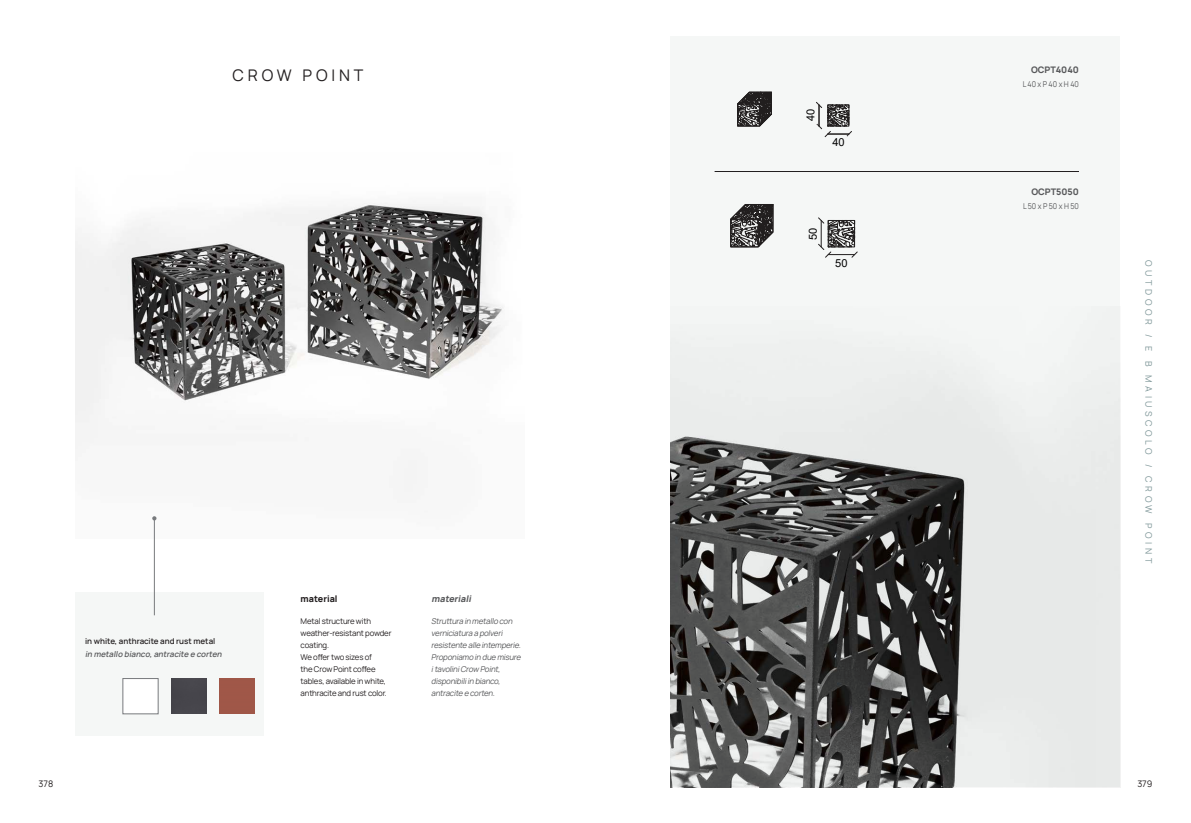
<style>
.page{position:relative;width:1191px;height:823px;background:#fff}
.page>*{position:absolute;margin:0;border:0;box-sizing:border-box;transform-origin:0 0}
.H3_nomi_prodotti___scheda_prodotto{font:16px "Manrope";letter-spacing:.24em;color:#231f20}
.t1{font:11.1px "Arial";color:#000}
.t2{font:9px "Manrope";letter-spacing:.4em;color:#80989a}
.t3{font:800 9px "Manrope";color:#57585a}
.t4{font:italic 800 9px "Manrope";color:#57585a}
.t5{font:800 9px "Manrope";color:#231f20}
.t6{font:9px "Manrope";color:#231f20}
.body{font:italic 8px/12px "Manrope";color:#57585a}
.t7{font:8px/12px "Manrope";letter-spacing:-.02em;color:#231f20}
.t8{font:italic 600 8px "Manrope";color:#57585a}
.t9{font:600 8px "Manrope";color:#231f20}
.t10{font:8px "Manrope";color:#57585a;scale:.9 1}
</style>
<div class="page">
<div style="left:75px;top:591px;width:188px;height:143px;background:#f5f7f6"></div>
<img style="left:219px;top:678px;width:35px;height:35px">
<img style="left:171px;top:678px;width:35px;height:35px">
<div style="left:123px;top:678px;width:35px;height:35px;background:#fff"></div>
<img style="left:75px;top:203px;width:428px;height:334px">
<hr style="left:154px;top:518px;width:1px;height:97px;background:#787a7d">
<svg style="left:152px;top:516px;width:4px;height:4px"></svg>
<div style="left:670px;top:36px;width:450px;height:750px;background:#f5f7f6"></div>
<img style="left:670px;top:378px;width:450px;height:408px">
<hr style="left:714px;top:171px;width:365px;height:1px;background:#231f20">
<svg style="left:737px;top:91px;width:115px;height:47px"></svg>
<svg style="left:730px;top:204px;width:128px;height:54px"></svg>
<p class="H3_nomi_prodotti___scheda_prodotto" style="left:232px;top:64px;width:132px">CROW POINT</p>
<p class="t9" style="left:85px;top:635px;width:132px">in white, anthracite and rust metal</p>
<p class="t8" style="left:85px;top:648px;width:140px">in metallo bianco,antracite e corten</p>
<p class="t5" style="left:301px;top:592px;width:38px">material</p>
<p class="t4" style="left:431px;top:592px;width:43px">materiali</p>
<p class="t7" style="left:301px;top:614px;width:92px">Metal structure with weather-resistant powder coating.</p>
<p class="t7" style="left:301px;top:650px;width:88px">We offer two sizes of<br>the Crow Point coffee tables, available in white, anthracite and rust color.</p>
<p class="body" style="left:431px;top:614px;width:93px">Struttura in metallo con verniciatura a polveri resistente alle intemperie.</p>
<p class="body" style="left:431px;top:650px;width:93px">Proponiamo in due misure itavoliniCrow Point, disponibiliin bianco, antracite e corten.</p>
<h2 class="t1" style="left:803px;top:121px;width:14px;rotate:-90deg">40</h2>
<h2 class="t1" style="left:832px;top:135px;width:14px">40</h2>
<h2 class="t1" style="left:805px;top:240px;width:14px;rotate:-90deg">50</h2>
<h2 class="t1" style="left:835px;top:255px;width:14px">50</h2>
<p class="t3" style="left:1031px;top:64px;width:49px">OCPT4040</p>
<p class="t10" style="left:1022px;top:78px;width:64px">L 40 x P 40 x H 40</p>
<p class="t3" style="left:1031px;top:185px;width:49px">OCPT5050</p>
<p class="t10" style="left:1023px;top:200px;width:64px">L 50 x P 50 x H 50</p>
<p class="t2" style="left:1155px;top:260px;width:304px;rotate:90deg">OUTDOOR / E B MAIUSCOLO / CROW POINT</p>
<p class="t6" style="left:39px;top:776px;width:16px">378</p>
<p class="t6" style="left:1137px;top:776px;width:17px">379</p>
</div>
